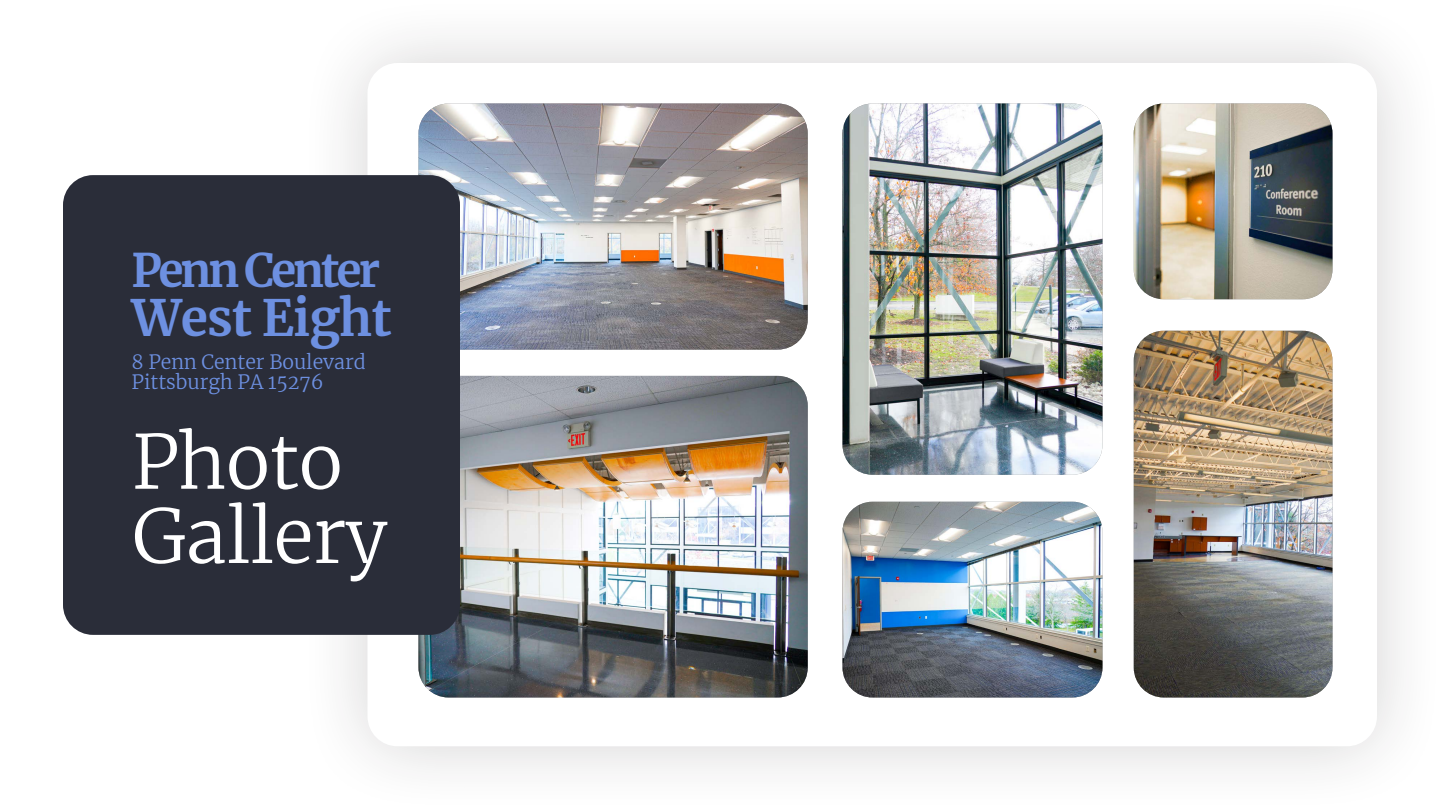
<style>
.page{position:relative;width:1440px;height:810px;background:#fff}
.page>*{position:absolute;margin:0;border:0;box-sizing:border-box;transform-origin:0 0}
.Intro_Text_Left{font:300 74.25px/74.2px "Merriweather";letter-spacing:-.01em;color:#fff}
.Title_01_Left{font:700 49.5px "Merriweather";letter-spacing:-.02em;color:#6d90e1}
.Title_01_Left-2{font:700 45.75px "Merriweather";letter-spacing:-.07em;color:#6d90e1}
.Title_02_Left{font:300 19.5px/20.2px "Merriweather";color:#6d90e1}
</style>
<div class="page">
<div style="left:297px;top:0;width:1143px;height:810px;background:#f8f8f8"></div>
<div style="left:368px;top:63px;width:1009px;height:683px;background:#fff;border-radius:30px"></div>
<img style="left:418px;top:104px;width:390px;height:246px">
<img style="left:418px;top:376px;width:390px;height:322px">
<img style="left:842px;top:104px;width:260px;height:371px">
<img style="left:842px;top:502px;width:260px;height:196px">
<img style="left:1134px;top:104px;width:199px;height:195px">
<img style="left:1134px;top:331px;width:199px;height:367px">
<div style="left:63px;top:175px;width:397px;height:460px;background:#2a2d39;border-radius:30px"></div>
<p class="Title_01_Left-2" style="left:132px;top:239px;width:250px">Penn Center</p>
<p class="Title_01_Left" style="left:132px;top:284px;width:261px">West Eight</p>
<p class="Title_02_Left" style="left:132px;top:351px;width:236px">8 Penn Center Boulevard<br>Pittsburgh PA 15276</p>
<p class="Intro_Text_Left" style="left:131px;top:423px;width:258px">Photo<br>Gallery</p>
</div>
